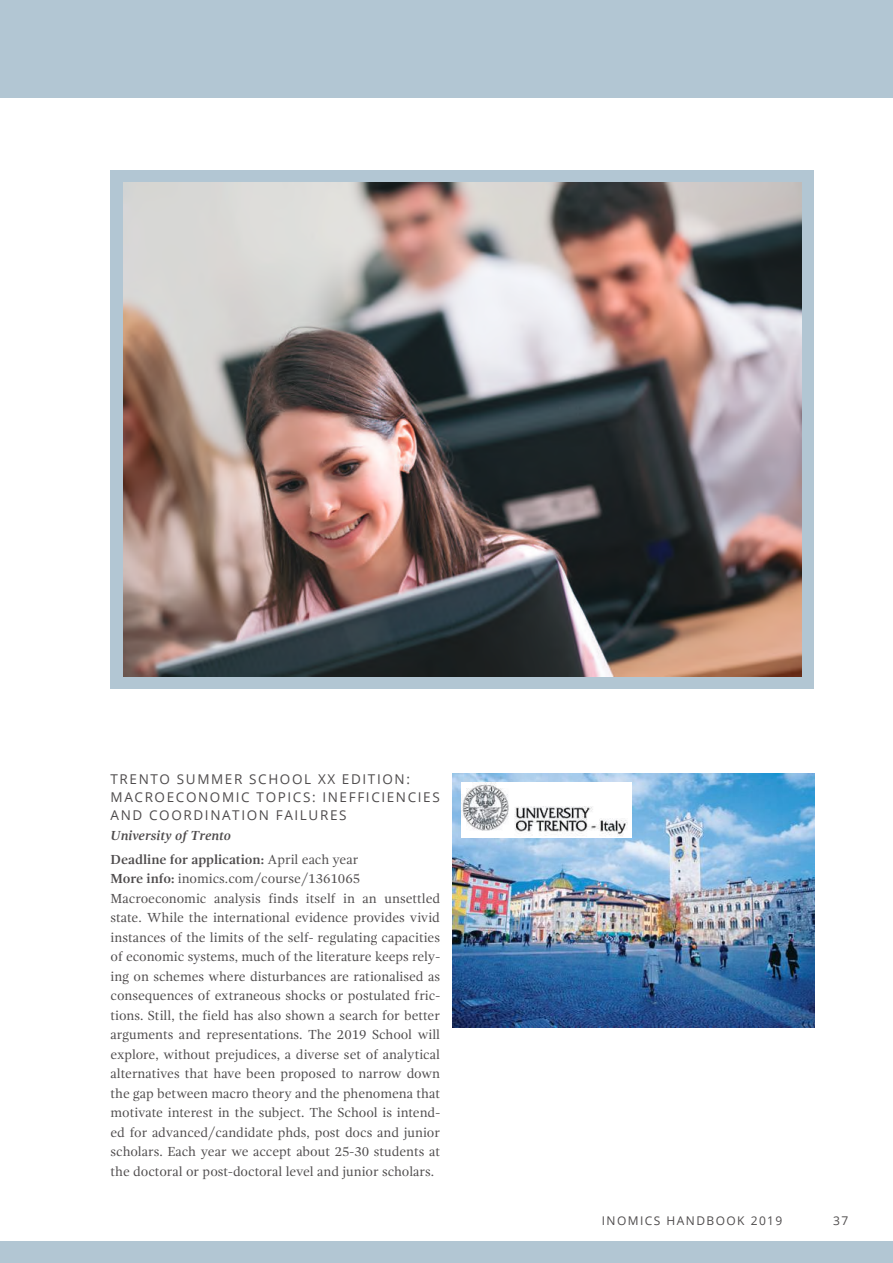
<style>
.page{position:relative;width:893px;height:1263px;background:#fff}
.page>*{position:absolute;margin:0;border:0;box-sizing:border-box;transform-origin:0 0}
.t1{font:13.5px/19.5px "Gandhi Serif";color:#4e4b4c}
.t2{font:13.5px "Open Sans";letter-spacing:.12em;color:#4e4b4c}
.t3{font:700 13.5px/24px "Gandhi Serif";letter-spacing:-.005em;color:#4e4b4c}
.t4{font:12px "Open Sans";letter-spacing:.12em;color:#4e4b4c}
.s1{font-style:italic}
.s2{font-weight:400}
.s3{font-weight:700}
</style>
<div class="page">
<img style="left:453px;top:774px;width:361px;height:253px">
<div style="left:0;top:0;width:893px;height:98px;background:#b2c6d3"></div>
<div style="left:0;top:1242px;width:893px;height:21px;background:#b2c6d3"></div>
<div style="left:461px;top:782px;width:170px;height:56px;background:#fff"></div>
<img style="left:461px;top:782px;width:166px;height:54px">
<div style="left:111px;top:170px;width:703px;height:519px;background:#b2c6d3"></div>
<img style="left:123px;top:183px;width:678px;height:493px">
<p class="t2" style="left:111px;top:770px;width:99px">TRE NTO SUMME</p>
<p class="t2" style="left:234px;top:770px;width:127px">R SCHOOL XX EDITION</p>
<p class="t2" style="left:406px;top:770px;width:5px">:</p>
<p class="t2" style="left:111px;top:788px;width:238px">MACROECONOM IC TOPICS: I NEFF</p>
<p class="t2" style="left:366px;top:788px;width:75px">ICIENCIES</p>
<p class="t2" style="left:111px;top:806px;width:237px">AND COORDINATION FAILURES</p>
<p class="t3" style="left:111px;top:823px;width:249px"><span class="s1">University of Trento<br></span>Deadline for application: <span class="s2">April each year</span></p>
<p class="t1" style="left:111px;top:869px;width:331px"><span class="s3">More info:</span> inomics.com/course/1361065<br>Macroeconomic analysis finds itself in an unsettled state. While the international evidence provides vivid instances of the limits of the self- regulating capacities of economic systems, much of the literature keeps rely&shy;ing on schemes where disturbances are rationalised as consequences of extraneous shocks or postulated fric&shy;tions. Still, the field has also shown a search for better arguments and representations. The 2019 School will explore, without prejudices, a diverse set of analytical alternatives that have been proposed to narrow down the gap between macro theory and the phenomena that motivate interest in the subject. The School is intend&shy;ed for advanced/candidate phds, post docs and junior scholars. Each year we accept about 25-30 students at the doctoral or post-doctoral level and junior scholars.</p>
<p class="t4" style="left:602px;top:1212px;width:182px">INOMICS HANDBOOK 2019</p>
<p class="t4" style="left:833px;top:1212px;width:17px">37</p>
</div>
